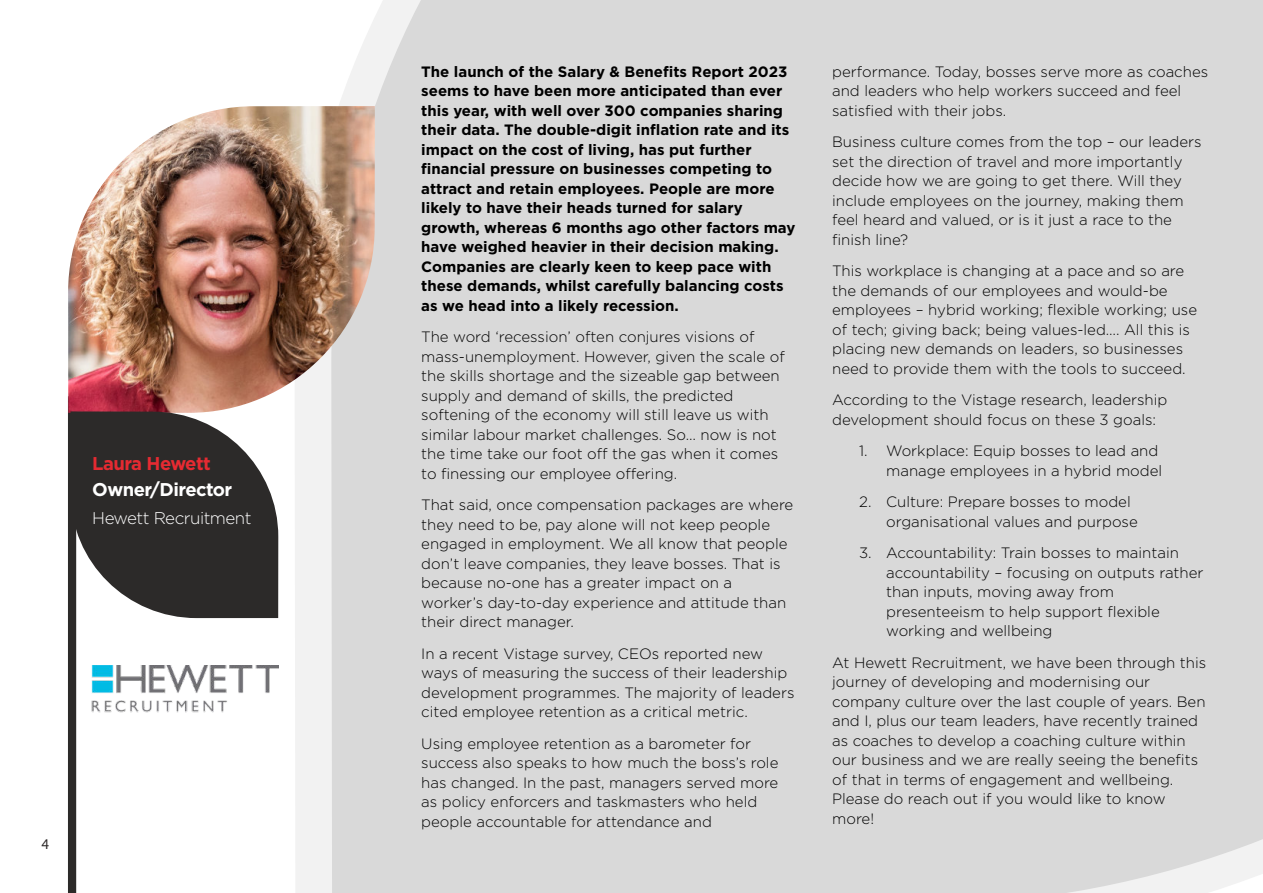
<style>
.page{position:relative;width:1263px;height:893px;background:#fff}
.page>*{position:absolute;margin:0;border:0;box-sizing:border-box;transform-origin:0 0}
.t1{font:700 18.45px "Gotham";letter-spacing:-.03em;color:#fff}
.t2{font:700 18.45px "Gotham";letter-spacing:-.03em;color:#e62a32}
.t3{font:300 16.95px "Gotham";letter-spacing:-.03em;color:#fff}
.t4{font:300 15px/19.5px "Gotham";color:#000}
.t5{font:700 15px/19.5px "Gotham";color:#000}
.t6{font:13.5px "Lucida Grande";color:#2e2929}
</style>
<div class="page">
<div style="left:295px;top:413px;width:36px;height:480px;background:#f2f2f2"></div>
<div style="left:331px;top:0;width:932px;height:893px;background:#d9d9d9"></div>
<svg style="left:1259px;top:170px;width:4px;height:723px;background:#dbdbdb"></svg>
<svg style="left:68px;top:413px;width:94px;height:480px"></svg>
<img style="left:68px;top:106px;width:306px;height:307px">
<svg style="left:70px;top:411px;width:208px;height:207px;background:#4a4847"></svg>
<img style="left:91px;top:666px;width:188px;height:50px">
<p class="t2" style="left:92px;top:455px;width:120px">Laura Hewett</p>
<p class="t1" style="left:92px;top:481px;width:142px">Owner/Director</p>
<p class="t3" style="left:92px;top:511px;width:161px">Hewett Recruitment</p>
<p class="t6" style="left:41px;top:837px;width:10px">4</p>
<p class="t5" style="left:421px;top:63px;width:376px">The launch of the Salary &amp; Benefits Report 2023 seems to have been more anticipated than ever this year, with well over 300 companies sharing their data. The double-digit inflation rate and its impact on the cost of living, has put further financial pressure on businesses competing to attract and retain employees. People are more likely to have their heads turned for salary growth, whereas 6 months ago other factors may have weighed heavier in their decision making.<br>Companies are clearly keen to keep pace with these demands, whilst carefully balancing costs as we head into a likely recession.</p>
<p class="t4" style="left:421px;top:328px;width:365px">The word ‘recession’ often conjures visions of mass-unemployment. However, given the scale of the skills shortage and the sizeable gap between supply and demand of skills, the predicted softening of the economy will still leave us with similar labour market challenges. So… now is not the time take our foot off the gas when it comes to finessing our employee offering.</p>
<p class="t4" style="left:421px;top:496px;width:374px">That said, once compensation packages are where they need to be, pay alone will not keep people engaged in employment. We all know that people don’t leave companies, they leave bosses. That is because no-one has a greater impact on a worker’s day-to-day experience and attitude than their direct manager.</p>
<p class="t4" style="left:421px;top:645px;width:375px">In a recent Vistage survey, CEOs reported new ways of measuring the success of their leadership development programmes. The majority of leaders cited employee retention as a critical metric.</p>
<p class="t4" style="left:421px;top:735px;width:359px">Using employee retention as a barometer for success also speaks to how much the boss’s role has changed. In the past, managers served more as policy enforcers and taskmasters who held people accountable for attendance and</p>
<p class="t4" style="left:832px;top:63px;width:378px">performance. Today, bosses serve more as coaches and leaders who help workers succeed and feel satisfied with their jobs.</p>
<p class="t4" style="left:832px;top:133px;width:371px">Business culture comes from the top – our leaders set the direction of travel and more importantly decide how we are going to get there. Will they include employees on the journey, making them feel heard and valued, or is it just a race to the finish line?</p>
<p class="t4" style="left:832px;top:262px;width:366px">This workplace is changing at a pace and so are the demands of our employees and would-be employees – hybrid working; flexible working; use of tech; giving back; being values-led…. All this is placing new demands on leaders, so businesses need to provide them with the tools to succeed.</p>
<p class="t4" style="left:832px;top:391px;width:337px">According to the Vistage research, leadership development should focus on these 3 goals:</p>
<p class="t4" style="left:859px;top:442px;width:305px;text-align:right">1. Workplace: Equip bosses to lead and manage employees in a hybrid model</p>
<p class="t4" style="left:886px;top:493px;width:253px;text-indent:-27px">2. Culture: Prepare bosses to model organisational values and purpose</p>
<p class="t4" style="left:886px;top:544px;width:319px;text-indent:-27px">3. Accountability: Train bosses to maintain accountability – focusing on outputs rather than inputs, moving away from presenteeism to help support flexible working and wellbeing</p>
<p class="t4" style="left:832px;top:654px;width:376px">At Hewett Recruitment, we have been through this journey of developing and modernising our company culture over the last couple of years. Ben and I, plus our team leaders, have recently trained as coaches to develop a coaching culture within our business and we are really seeing the benefits of that in terms of engagement and wellbeing.<br>Please do reach out if you would like to know more!</p>
</div>
